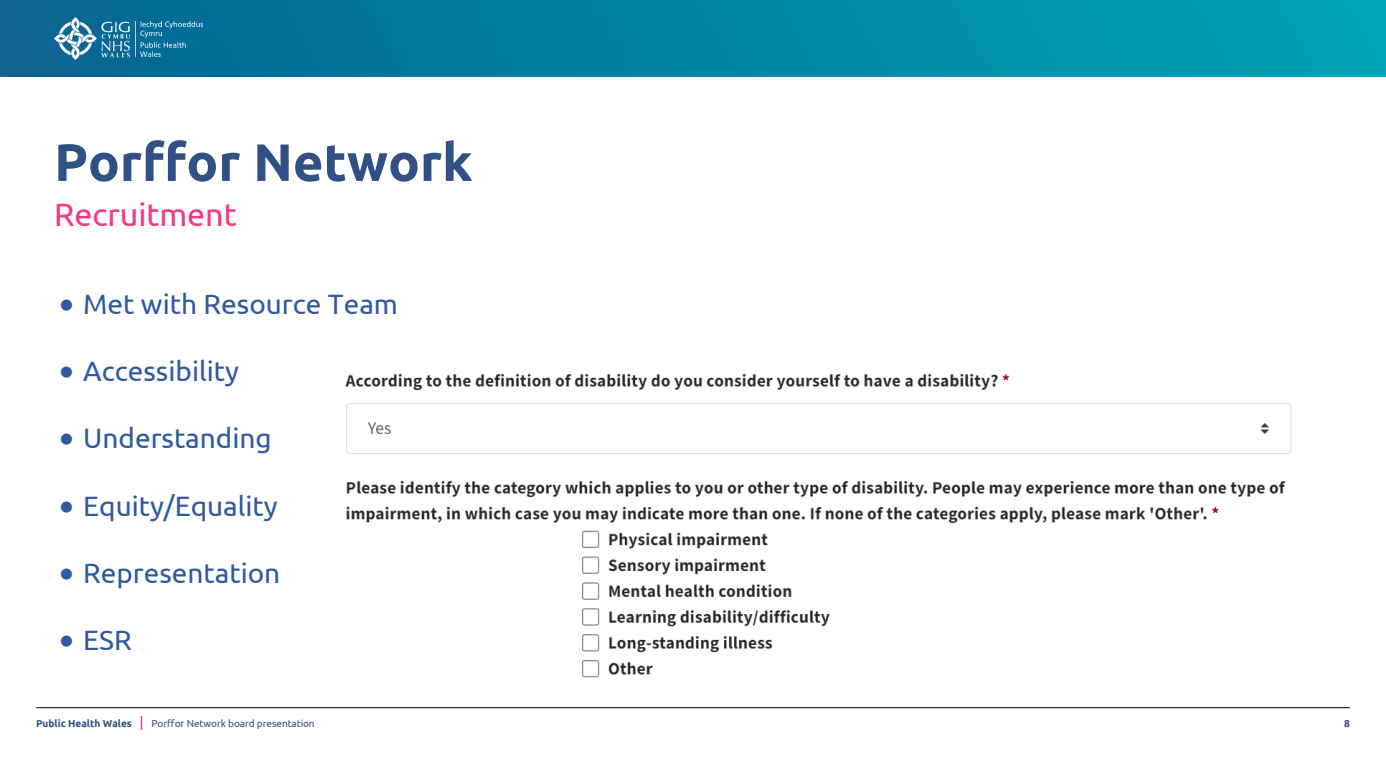
<style>
.page{position:relative;width:1386px;height:780px;background:#fff}
.page>*{position:absolute;margin:0;border:0;box-sizing:border-box;transform-origin:0 0}
.t1{font:700 52.5px "Ubuntu";color:#315083}
.t2{font:32.38px "Ubuntu";letter-spacing:-.005em;color:#f43882}
.t3{font:28px "Ubuntu";color:#2f5a9f}
.t4{font:10.06px "Ubuntu";letter-spacing:-.01em;color:#315083}
.t5{font:700 10.06px "Ubuntu";color:#315083}
</style>
<div class="page">
<hr style="left:36px;top:707px;width:1313px;height:1px;background:#000">
<svg style="left:141px;top:716px;width:1px;height:13px"></svg>
<img style="left:0;top:0;width:1385px;height:76px">
<img style="left:54px;top:17px;width:75px;height:42px">
<img style="left:135px;top:22px;width:67px;height:35px">
<img style="left:345px;top:373px;width:947px;height:305px">
<h1 class="t1" style="left:54px;top:130px;width:420px">Porffor Network</h1>
<p class="t2" style="left:54px;top:194px;width:184px">Recruitment</p>
<p class="t3" style="left:60px;top:287px;width:340px">• Met with Resource Team</p>
<p class="t3" style="left:60px;top:354px;width:181px">• Accessibility</p>
<p class="t3" style="left:60px;top:421px;width:214px">• Understanding</p>
<p class="t3" style="left:60px;top:488px;width:220px">• Equity/Equality</p>
<p class="t3" style="left:60px;top:555px;width:222px">• Representation</p>
<p class="t3" style="left:60px;top:623px;width:74px">• ESR</p>
<p class="t5" style="left:36px;top:716px;width:97px">Public Health Wales</p>
<p class="t5" style="left:1343px;top:716px;width:7px">8</p>
<p class="t4" style="left:151px;top:716px;width:165px">Porffor Network board presentation</p>
</div>
